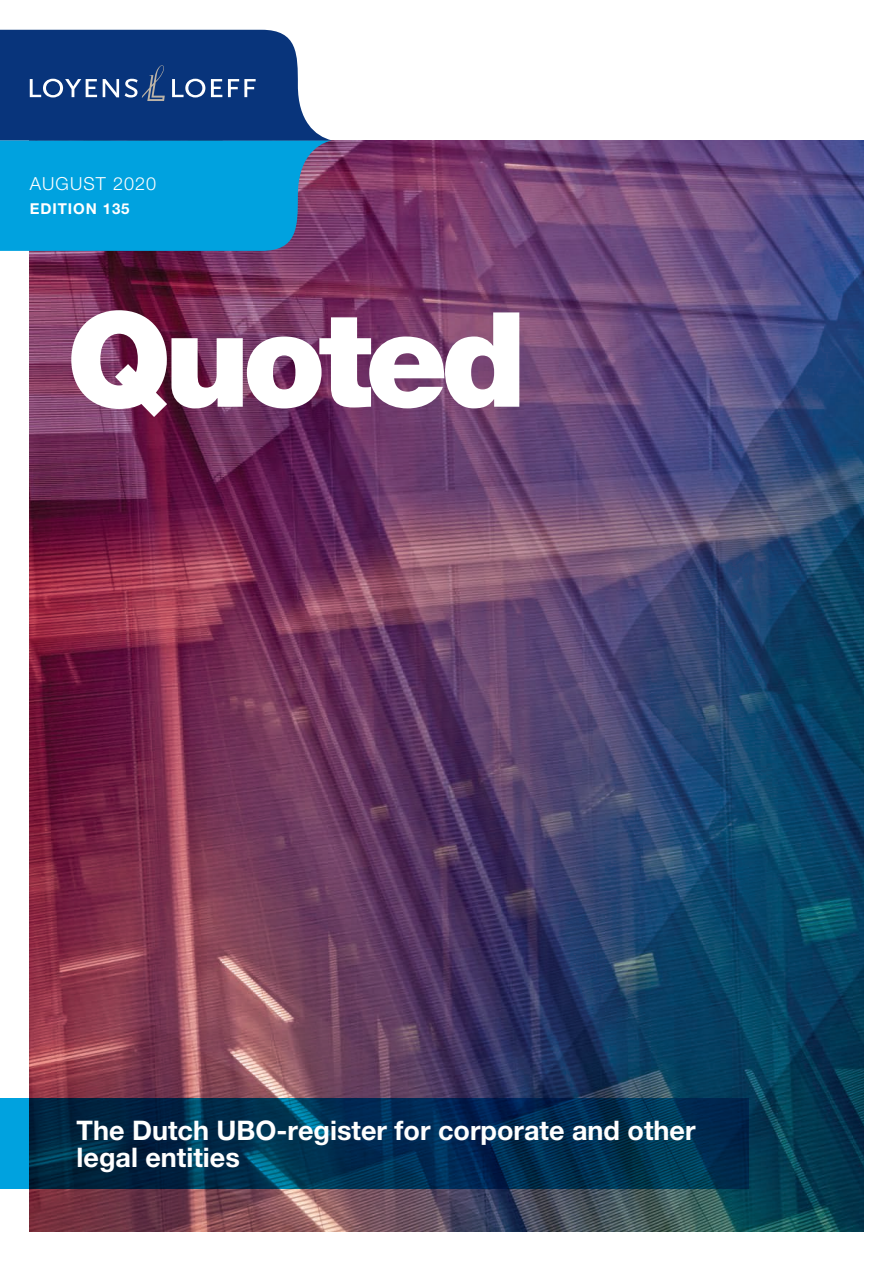
<style>
.page{position:relative;width:893px;height:1263px;background:#fff}
.page>*{position:absolute;margin:0;border:0;box-sizing:border-box;transform-origin:0 0}
.t1{font:900 132px "Helvetica Neue LT Pro";letter-spacing:-.055em;color:#fff}
.t2{font:700 27px/27px "Helvetica Neue LT Pro";color:#fff}
.t3{font:300 18px "Helvetica Neue LT Pro";letter-spacing:.06em;color:#fff}
.t4{font:700 15px "Helvetica Neue LT Pro";letter-spacing:.06em;color:#fff}
</style>
<div class="page">
<img style="left:30px;top:140px;width:833px;height:1091px">
<svg style="left:0;top:30px;width:332px;height:221px;background:#1b73b0"></svg>
<svg style="left:0;top:1098px;width:748px;height:90px;background:#003255"></svg>
<p class="t3" style="left:30px;top:173px;width:128px">AUGUST 2020</p>
<p class="t4" style="left:30px;top:199px;width:101px">EDITION 135</p>
<p class="t1" style="left:67px;top:281px;width:461px">Quoted</p>
<p class="t2" style="left:77px;top:1116px;width:621px">The Dutch UBO-register for corporate and other legal entities</p>
</div>
